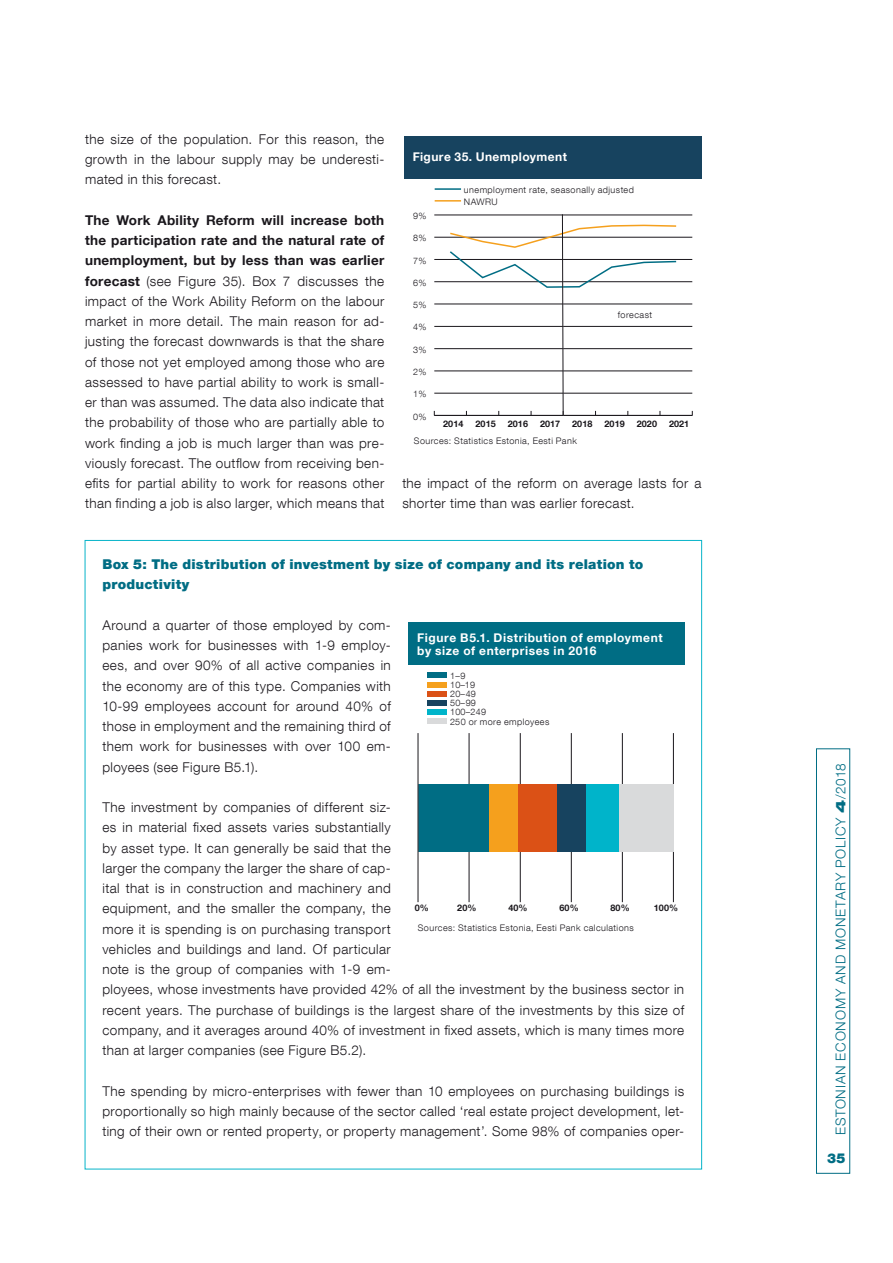
<style>
.page{position:relative;width:893px;height:1263px;background:#fff}
.page>*{position:absolute;margin:0;border:0;box-sizing:border-box;transform-origin:0 0}
.t1{font:300 13.5px/20.2px "Helvetica Neue LT Com";letter-spacing:.03em;color:#1a171c;text-align:justify}
.Taustinfo{font:900 13.5px/20.2px "Helvetica Neue LT Com";letter-spacing:.015em;color:#006d84}
.t2{font:300 13.5px "Helvetica Neue LT Com";letter-spacing:.06em;color:#006d84}
.t3{font:700 12px/13.5px "Helvetica Neue LT Com";letter-spacing:.045em;color:#fff}
.t4{font:300 9px/9.1px "Helvetica Neue LT Com";letter-spacing:.05em;color:#1a171c}
.t5{font:700 9px "Helvetica Neue LT Com";letter-spacing:.005em;color:#1a171c}
.s1{font-weight:700}
.s2{font-weight:900;font-stretch:expanded}
</style>
<div class="page">
<div style="left:816px;top:748px;width:34px;height:426px;border:1px solid #006d84"></div>
<div style="left:404px;top:136px;width:298px;height:43px;background:#17435f"></div>
<hr style="left:434px;top:215px;width:258px;height:1px;background:#1a171c">
<hr style="left:434px;top:237px;width:258px;height:1px;background:#1a171c">
<hr style="left:434px;top:259px;width:258px;height:1px;background:#1a171c">
<hr style="left:434px;top:281px;width:258px;height:1px;background:#1a171c">
<hr style="left:434px;top:304px;width:258px;height:1px;background:#1a171c">
<hr style="left:434px;top:326px;width:258px;height:1px;background:#1a171c">
<hr style="left:434px;top:348px;width:258px;height:1px;background:#1a171c">
<hr style="left:434px;top:371px;width:258px;height:1px;background:#1a171c">
<hr style="left:434px;top:393px;width:258px;height:1px;background:#1a171c">
<hr style="left:434px;top:415px;width:258px;height:1px;background:#1a171c">
<hr style="left:435px;top:188px;width:26px;height:2px;background:#006d84">
<hr style="left:435px;top:200px;width:26px;height:2px;background:#f5a01d">
<svg style="left:448px;top:214px;width:230px;height:202px"></svg>
<div style="left:408px;top:622px;width:276px;height:43px;background:#006d84"></div>
<hr style="left:673px;top:733px;width:1px;height:169px;background:#1a171c">
<hr style="left:622px;top:733px;width:1px;height:169px;background:#1a171c">
<hr style="left:571px;top:733px;width:1px;height:169px;background:#1a171c">
<hr style="left:520px;top:733px;width:1px;height:169px;background:#1a171c">
<hr style="left:469px;top:733px;width:1px;height:169px;background:#1a171c">
<div style="left:418px;top:784px;width:71px;height:67px;background:#006d84"></div>
<div style="left:489px;top:784px;width:29px;height:67px;background:#f5a01d"></div>
<div style="left:518px;top:784px;width:39px;height:67px;background:#db5116"></div>
<div style="left:557px;top:784px;width:29px;height:67px;background:#17435f"></div>
<div style="left:586px;top:784px;width:33px;height:67px;background:#00b4ca"></div>
<div style="left:619px;top:784px;width:54px;height:67px;background:#d9dadb"></div>
<hr style="left:418px;top:733px;width:1px;height:169px;background:#1a171c">
<div style="left:427px;top:673px;width:20px;height:5px;background:#006d84"></div>
<div style="left:427px;top:682px;width:20px;height:5px;background:#f5a01d"></div>
<div style="left:427px;top:691px;width:20px;height:5px;background:#db5116"></div>
<div style="left:427px;top:700px;width:20px;height:5px;background:#17435f"></div>
<div style="left:427px;top:709px;width:20px;height:6px;background:#00b4ca"></div>
<div style="left:427px;top:718px;width:20px;height:6px;background:#d9dadb"></div>
<p class="t1" style="left:85px;top:129px;width:301px">the size of the population. For this reason, the growth in the labour supply may be underesti&shy;mated in this forecast.</p>
<p class="t1" style="left:85px;top:210px;width:301px"><span class="s1">The Work Ability Reform will increase both the participation rate and the natural rate of unemployment, but by less than was earlier forecast</span> (see Figure 35). Box 7 discusses the impact of the Work Ability Reform on the labour market in more detail. The main reason for ad&shy;justing the forecast downwards is that the share of those not yet employed among those who are assessed to have partial ability to work is small&shy;er than was assumed. The data also indicate that the probability of those who are partially able to work finding a job is much larger than was pre&shy;viously forecast. The outflow from receiving ben&shy;efits for partial ability to work for reasons other than finding a job is also larger, which means that</p>
<p class="t3" style="left:413px;top:150px;width:156px">Figure 35. Unemployment</p>
<p class="t4" style="left:413px;top:211px;width:15px">9%</p>
<p class="t4" style="left:413px;top:233px;width:15px">8%</p>
<p class="t4" style="left:413px;top:256px;width:15px">7%</p>
<p class="t4" style="left:413px;top:278px;width:15px">6%</p>
<p class="t4" style="left:413px;top:300px;width:15px">5%</p>
<p class="t4" style="left:413px;top:322px;width:15px">4%</p>
<p class="t4" style="left:413px;top:345px;width:15px">3%</p>
<p class="t4" style="left:413px;top:367px;width:15px">2%</p>
<p class="t4" style="left:413px;top:389px;width:15px">1%</p>
<p class="t4" style="left:413px;top:412px;width:15px">0%</p>
<p class="t4" style="left:464px;top:184px;width:171px;line-height:11.7px">unemployment rate, seasonally adjusted<br>NAWRU</p>
<p class="t4" style="left:618px;top:310px;width:36px">forecast</p>
<p class="t5" style="left:443px;top:418px;width:22px">2014</p>
<p class="t5" style="left:475px;top:418px;width:22px">2015</p>
<p class="t5" style="left:508px;top:418px;width:22px">2016</p>
<p class="t5" style="left:540px;top:418px;width:22px">2017</p>
<p class="t5" style="left:572px;top:418px;width:22px">2018</p>
<p class="t5" style="left:604px;top:418px;width:22px">2019</p>
<p class="t5" style="left:637px;top:418px;width:22px">2020</p>
<p class="t5" style="left:669px;top:418px;width:22px">2021</p>
<p class="t4" style="left:414px;top:436px;width:164px">Sources: Statistics Estonia, Eesti Pank</p>
<p class="t1" style="left:402px;top:473px;width:301px">the impact of the reform on average lasts for a shorter time than was earlier forecast.</p>
<p class="Taustinfo" style="left:102px;top:554px;width:542px">Box 5: The distribution of investment by size of company and its relation to productivity</p>
<p class="t1" style="left:102px;top:615px;width:290px">Around a quarter of those employed by com&shy;panies work for businesses with 1-9 employ&shy;ees, and over 90% of all active companies in the economy are of this type. Companies with 10-99 employees account for around 40% of those in employment and the remaining third of them work for businesses with over 100 em&shy;ployees (see Figure B5.1).</p>
<p class="t1" style="left:102px;top:797px;width:583px;text-align:left">The investment by companies of different siz-<br>es in material fixed assets varies substantially<br>by asset type. It can generally be said that the<br>larger the company the larger the share of cap-<br>ital that is in construction and machinery and<br>equipment, and the smaller the company, the<br>more it is spending is on purchasing transport<br>vehicles and buildings and land. Of particular<br>note is the group of companies with 1-9 em-<br>ployees, whose investments have provided 42% of all the investment by the business sector in recent years. The purchase of buildings is the largest share of the investments by this size of company, and it averages around 40% of investment in fixed assets, which is many times more than at larger companies (see Figure B5.2).</p>
<p class="t1" style="left:102px;top:1080px;width:583px">The spending by micro-enterprises with fewer than 10 employees on purchasing buildings is proportionally so high mainly because of the sector called ‘real estate project development, let&shy;ting of their own or rented property, or property management’. Some 98% of companies oper-</p>
<p class="t3" style="left:417px;top:630px;width:247px">Figure B5.1. Distribution of employment by size of enterprises in 2016</p>
<p class="t4" style="left:450px;top:671px;width:101px">1–9<br>10–19<br>20–49<br>50–99<br>100–249<br>250 or more employees</p>
<p class="t5" style="left:415px;top:902px;width:16px">0%</p>
<p class="t5" style="left:457px;top:902px;width:21px">20%</p>
<p class="t5" style="left:508px;top:902px;width:21px">40%</p>
<p class="t5" style="left:559px;top:902px;width:21px">60%</p>
<p class="t5" style="left:611px;top:902px;width:21px">80%</p>
<p class="t5" style="left:654px;top:902px;width:26px">100%</p>
<p class="t4" style="left:418px;top:923px;width:217px">Sources: Statistics Estonia, Eesti Pank calculations</p>
<p class="t2" style="left:832px;top:1135px;width:373px;rotate:-90deg">ESTONIAN ECONOMY AND MONETARY POLICY <span class="s2">4</span>/2018</p>
<p class="Taustinfo" style="left:827px;top:1148px;width:20px">35</p>
</div>
